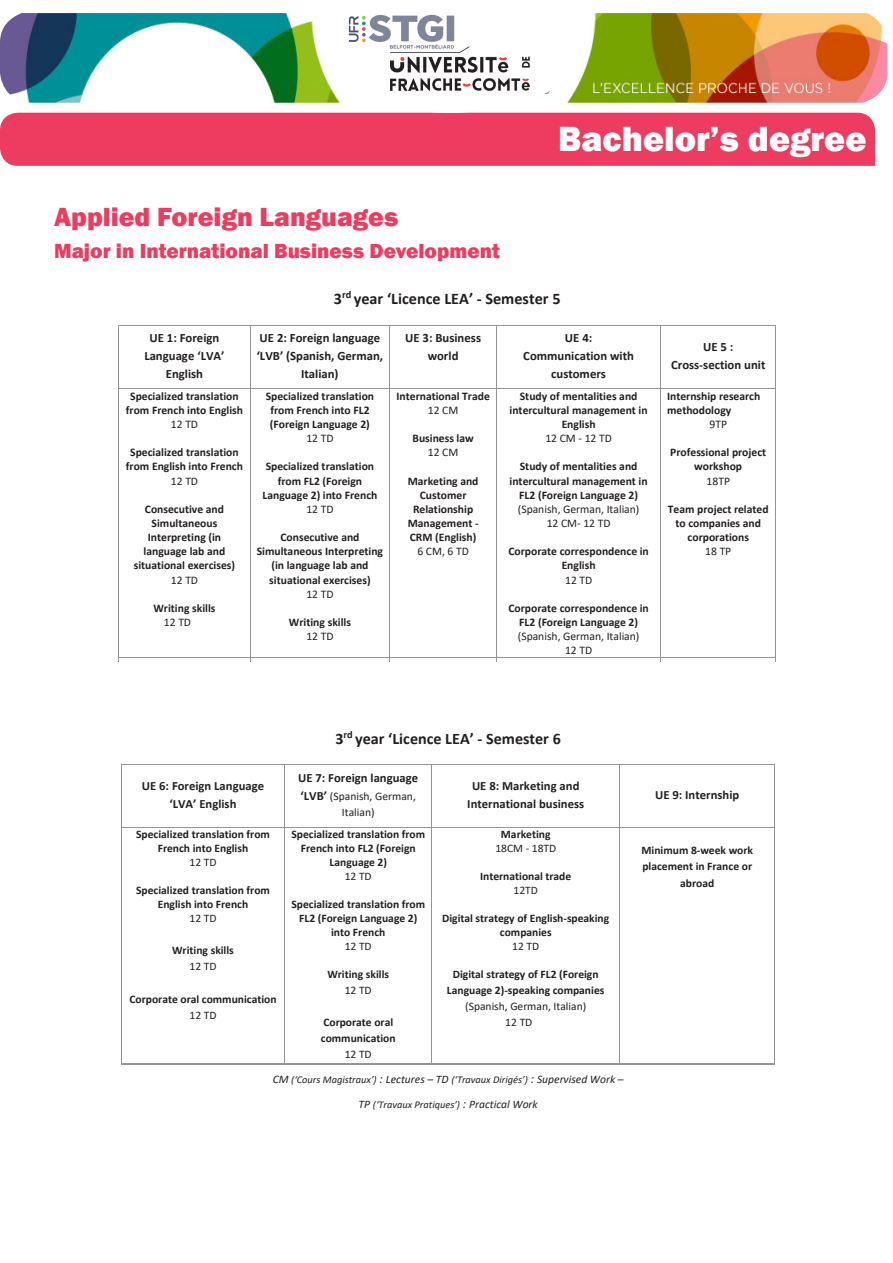
<style>
.page{position:relative;width:893px;height:1263px;background:#fff}
.page>*{position:absolute;margin:0;border:0;box-sizing:border-box;transform-origin:0 0}
.t1{font:800 36px "Franklin Gothic";color:#fff}
.t2{font:800 27px "Franklin Gothic";color:#ee3b60}
.t3{font:800 21px "Franklin Gothic";color:#ee3b60}
.t4{font:700 16.2px "Calibri";color:#231f20}
.t5{font:700 16.05px "Calibri";color:#231f20}
.t6{font:700 12.75px/17.9px "Calibri";color:#231f20;text-align:center}
.t7{font:700 12.6px/17.7px "Calibri";color:#231f20;text-align:center}
.t8{font:700 11.55px/14.1px "Calibri";color:#231f20;text-align:center}
.t9{font:11.55px/16.5px "Calibri";color:#231f20;text-align:center}
.t10{font:italic 10.35px "Calibri";color:#231f20}
.s1{font-weight:400}
.s2{font-weight:700;font-size:12.6px}
.s3{font-size:11.55px}
.s4{font-size:12.6px}
</style>
<div class="page">
<div style="left:0;top:113px;width:875px;height:53px;background:#ee3b60"></div>
<img style="left:0;top:13px;width:887px;height:91px">
<svg style="left:318px;top:13px;width:264px;height:100px"></svg>
<img style="left:326px;top:13px;width:248px;height:100px">
<h1 class="t1" style="left:558px;top:115px;width:310px">Bachelor’s degree</h1>
<p class="t2" style="left:54px;top:200px;width:346px">Applied Foreign Languages</p>
<p class="t3" style="left:54px;top:237px;width:447px">Major in International Business Development</p>
<p class="t4" style="left:334px;top:287px;width:228px">3<sup>rd</sup> year ‘Licence LEA’ - Semester 5</p>
<p class="t6" style="left:144px;top:329px;width:82px">UE 1: Foreign<br>Language ‘LVA’<br>English</p>
<p class="t6" style="left:257px;top:329px;width:128px">UE 2: Foreign language ‘LVB’ (Spanish, German,<br>Italian)</p>
<p class="t6" style="left:405px;top:329px;width:77px">UE 3: Business world</p>
<p class="t6" style="left:523px;top:329px;width:112px">UE 4:<br>Communication with customers</p>
<p class="t6" style="left:671px;top:338px;width:96px">UE 5 :<br>Cross-section unit</p>
<p class="t8" style="left:126px;top:389px;width:119px">Specialized translation from French into English<br><span class="s1">12 TD</span></p>
<p class="t8" style="left:126px;top:445px;width:119px">Specialized translation from English into French<br><span class="s1">12 TD</span></p>
<p class="t8" style="left:134px;top:502px;width:103px">Consecutive and<br>Simultaneous<br>Interpreting (in language lab and situational exercises)<br><span class="s1">12 TD</span></p>
<p class="t8" style="left:164px;top:601px;width:53px;text-align:left;text-indent:-10px">Writing skills<br><span class="s1">12 TD</span></p>
<p class="t8" style="left:509px;top:389px;width:140px">Study of mentalities and intercultural management in<br>English<br><span class="s1">12 CM - 12 TD</span></p>
<p class="t8" style="left:509px;top:459px;width:140px">Study of mentalities and intercultural management in<br>FL2 (Foreign Language 2) <span class="s1">(Spanish, German, Italian)<br>12 CM- 12 TD</span></p>
<p class="t8" style="left:508px;top:544px;width:142px">Corporate correspondence in<br>English<br><span class="s1">12 TD</span></p>
<p class="t8" style="left:508px;top:601px;width:142px">Corporate correspondence in<br>FL2 (Foreign Language 2) <span class="s1">(Spanish, German, Italian)<br>12 TD</span></p>
<p class="t8" style="left:266px;top:389px;width:110px">Specialized translation from French into FL2 (Foreign Language 2)<br><span class="s1">12 TD</span></p>
<p class="t8" style="left:263px;top:459px;width:116px">Specialized translation from FL2 (Foreign<br>Language 2) into French<br><span class="s1">12 TD</span></p>
<p class="t8" style="left:257px;top:530px;width:128px">Consecutive and<br>Simultaneous Interpreting (in language lab and situational exercises)<br><span class="s1">12 TD</span></p>
<p class="t8" style="left:289px;top:615px;width:64px">Writing skills<br><span class="s1">12 TD</span></p>
<p class="t8" style="left:396px;top:389px;width:95px">International Trade<br><span class="s1">12 CM</span></p>
<p class="t8" style="left:412px;top:431px;width:63px">Business law<br><span class="s1">12 CM</span></p>
<p class="t8" style="left:408px;top:473px;width:72px">Marketing and<br>Customer<br>Relationship<br>Management -<br>CRM (English)<br><span class="s1">6 CM, 6 TD</span></p>
<p class="t8" style="left:667px;top:389px;width:95px">Internship research</p>
<p class="t8" style="left:667px;top:403px;width:66px">methodology</p>
<p class="t9" style="left:709px;top:415px;width:19px">9TP</p>
<p class="t8" style="left:670px;top:445px;width:97px">Professional project workshop<br><span class="s1">18TP</span></p>
<p class="t8" style="left:668px;top:502px;width:102px">Team project related to companies and corporations<br><span class="s1">18 TP</span></p>
<p class="t7" style="left:142px;top:777px;width:124px">UE 6: Foreign Language ‘LVA’ English</p>
<p class="t8" style="left:136px;top:827px;width:135px">Specialized translation from<br>French into English<br><span class="s1">12 TD</span></p>
<p class="t8" style="left:136px;top:883px;width:135px">Specialized translation from<br>English into French<br><span class="s1">12 TD</span></p>
<p class="t8" style="left:172px;top:942px;width:63px;line-height:16px">Writing skills<br><span class="s1">12 TD</span></p>
<p class="t8" style="left:129px;top:990px;width:149px;line-height:16px">Corporate oral communication<br><span class="s1">12 TD</span></p>
<p class="t5" style="left:335px;top:727px;width:227px">3<sup>rd</sup> year ‘Licence LEA’ - Semester 6</p>
<p class="t7" style="left:298px;top:769px;width:121px">UE 7: Foreign language</p>
<p class="t9" style="left:301px;top:787px;width:117px"><span class="s2">‘LVB’</span> (Spanish, German,<br>Italian)</p>
<p class="t7" style="left:467px;top:777px;width:118px">UE 8: Marketing and<br>International business</p>
<p class="t7" style="left:655px;top:786px;width:86px">UE 9: Internship</p>
<p class="t8" style="left:291px;top:827px;width:135px">Specialized translation from<br>French into FL2 (Foreign<br>Language 2)<br><span class="s1">12 TD</span></p>
<p class="t8" style="left:291px;top:897px;width:135px">Specialized translation from<br>FL2 (Foreign Language 2) into French<br><span class="s1">12 TD</span></p>
<p class="t8" style="left:327px;top:966px;width:63px;line-height:16px">Writing skills<br><span class="s1">12 TD</span></p>
<p class="t8" style="left:321px;top:1014px;width:76px;line-height:16px">Corporate oral communication<br><span class="s1">12 TD</span></p>
<p class="t8" style="left:495px;top:827px;width:62px">Marketing<br><span class="s1">18CM - 18TD</span></p>
<p class="t8" style="left:480px;top:869px;width:93px">International trade<br><span class="s1">12TD</span></p>
<p class="t8" style="left:442px;top:911px;width:169px">Digital strategy of English-speaking companies<br><span class="s1">12 TD</span></p>
<p class="t8" style="left:453px;top:967px;width:147px">Digital strategy of FL2 (Foreign</p>
<p class="t8" style="left:447px;top:983px;width:159px">Language 2)-speaking companies</p>
<p class="t9" style="left:465px;top:998px;width:123px">(Spanish, German, Italian)</p>
<p class="t9" style="left:505px;top:1014px;width:29px">12 TD</p>
<p class="t8" style="left:641px;top:842px;width:113px;line-height:16px">Minimum 8-week work placement in France or abroad</p>
<p class="t10" style="left:273px;top:1072px;width:352px"><span class="s3">CM</span> (‘Cours Magistraux’) <span class="s4">:</span> <span class="s3">Lectures – TD</span> (‘Travaux Dirigés’) <span class="s4">:</span> <span class="s3">Supervised Work –</span></p>
<p class="t10" style="left:358px;top:1097px;width:181px"><span class="s3">TP</span> (‘Travaux Pratiques’) <span class="s4">:</span> <span class="s3">Practical Work</span></p>
</div>
